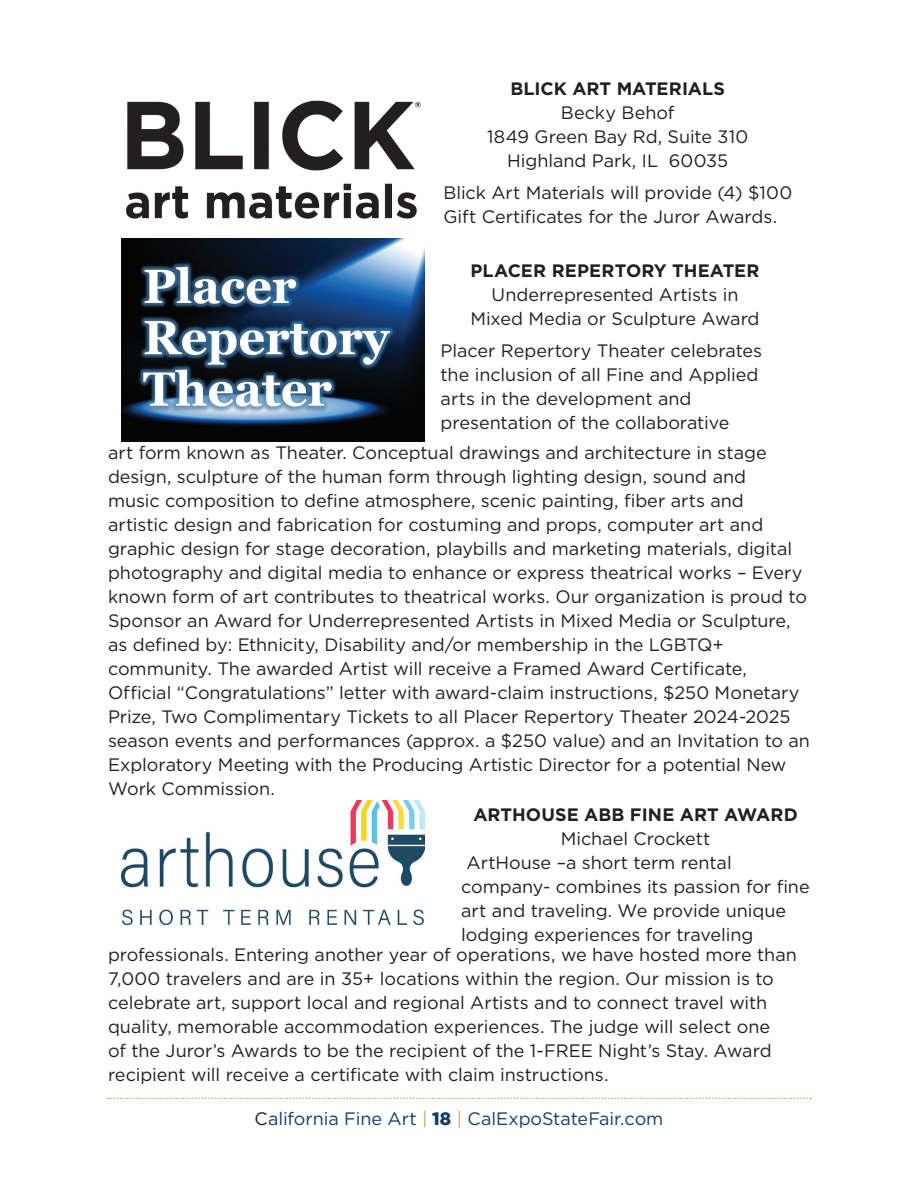
<style>
.page{position:relative;width:918px;height:1188px;background:#fff}
.page>*{position:absolute;margin:0;border:0;box-sizing:border-box;transform-origin:0 0}
.t1{font:18px/24px "Gotham";letter-spacing:-.005em;color:#231f20}
.t2{font:700 18px "Gotham";letter-spacing:.005em;color:#231f20}
.t3{font:18px "Gotham";letter-spacing:-.005em;color:#163c6d}
.s1{color:#231f20}
.s2{color:#cfa052}
.s3{font-weight:900}
</style>
<div class="page">
<svg style="left:108px;top:1098px;width:703px;height:1px"></svg>
<img style="left:122px;top:238px;width:302px;height:203px">
<img style="left:122px;top:800px;width:302px;height:125px">
<img style="left:126px;top:100px;width:295px;height:119px">
<p class="t2" style="left:510px;top:77px;width:216px">BLICK ART MATERIALS</p>
<p class="t1" style="left:487px;top:100px;width:262px;text-align:center">Becky Behof<br>1849 Green Bay Rd, Suite 310<br>Highland Park, IL 60035</p>
<p class="t1" style="left:443px;top:181px;width:350px">Blick Art Materials will provide (4) $100<br>Gift Certificates for the Juror Awards.</p>
<p class="t2" style="left:471px;top:258px;width:291px">PLACER REPERTORY THEATER</p>
<p class="t1" style="left:471px;top:282px;width:291px;text-align:center">Underrepresented Artists in<br>Mixed Media or Sculpture Award</p>
<p class="t1" style="left:441px;top:338px;width:323px">Placer Repertory Theater celebrates the inclusion of all Fine and Applied arts in the development and presentation of the collaborative</p>
<p class="t1" style="left:108px;top:440px;width:704px">art form known as Theater. Conceptual drawings and architecture in stage design, sculpture of the human form through lighting design, sound and<br>music composition to define atmosphere, scenic painting, fiber arts and<br>artistic design and fabrication for costuming and props, computer art and graphic design for stage decoration, playbills and marketing materials, digital photography and digital media to enhance or express theatrical works – Every known form of art contributes to theatrical works. Our organization is proud to Sponsor an Award for Underrepresented Artists in Mixed Media or Sculpture, as defined by: Ethnicity, Disability and/or membership in the LGBTQ+ community. The awarded Artist will receive a Framed Award Certificate, Official “Congratulations” letter with award-claim instructions, $250 Monetary Prize, Two Complimentary Tickets to all Placer Repertory Theater 2024-2025 season events and performances (approx. a $250 value) and an Invitation to an Exploratory Meeting with the Producing Artistic Director for a potential New Work Commission.</p>
<p class="t2" style="left:473px;top:803px;width:326px">ARTHOUSE ABB FINE ART AWARD</p>
<p class="t1" style="left:561px;top:827px;width:151px">Michael Crockett</p>
<p class="t1" style="left:467px;top:851px;width:267px">ArtHouse –a short term rental</p>
<p class="t1" style="left:461px;top:875px;width:350px">company- combines its passion for fine</p>
<p class="t1" style="left:461px;top:899px;width:326px">art and traveling. We provide unique</p>
<p class="t1" style="left:461px;top:923px;width:294px">lodging experiences for traveling</p>
<p class="t1" style="left:108px;top:942px;width:690px">professionals. Entering another year of operations, we have hosted more than 7,000 travelers and are in 35+ locations within the region. Our mission is to celebrate art, support local and regional Artists and to connect travel with quality, memorable accommodation experiences. The judge will select one<br>of the Juror’s Awards to be the recipient of the 1-FREE Night’s Stay. Award recipient will receive a certificate with claim instructions.</p>
<p class="t3" style="left:255px;top:1109px;width:410px"><span class="s1">C</span>alifornia Fine Art <span class="s2">|</span> <span class="s3">18</span> <span class="s2">|</span> CalExpoStateFair.com</p>
</div>
